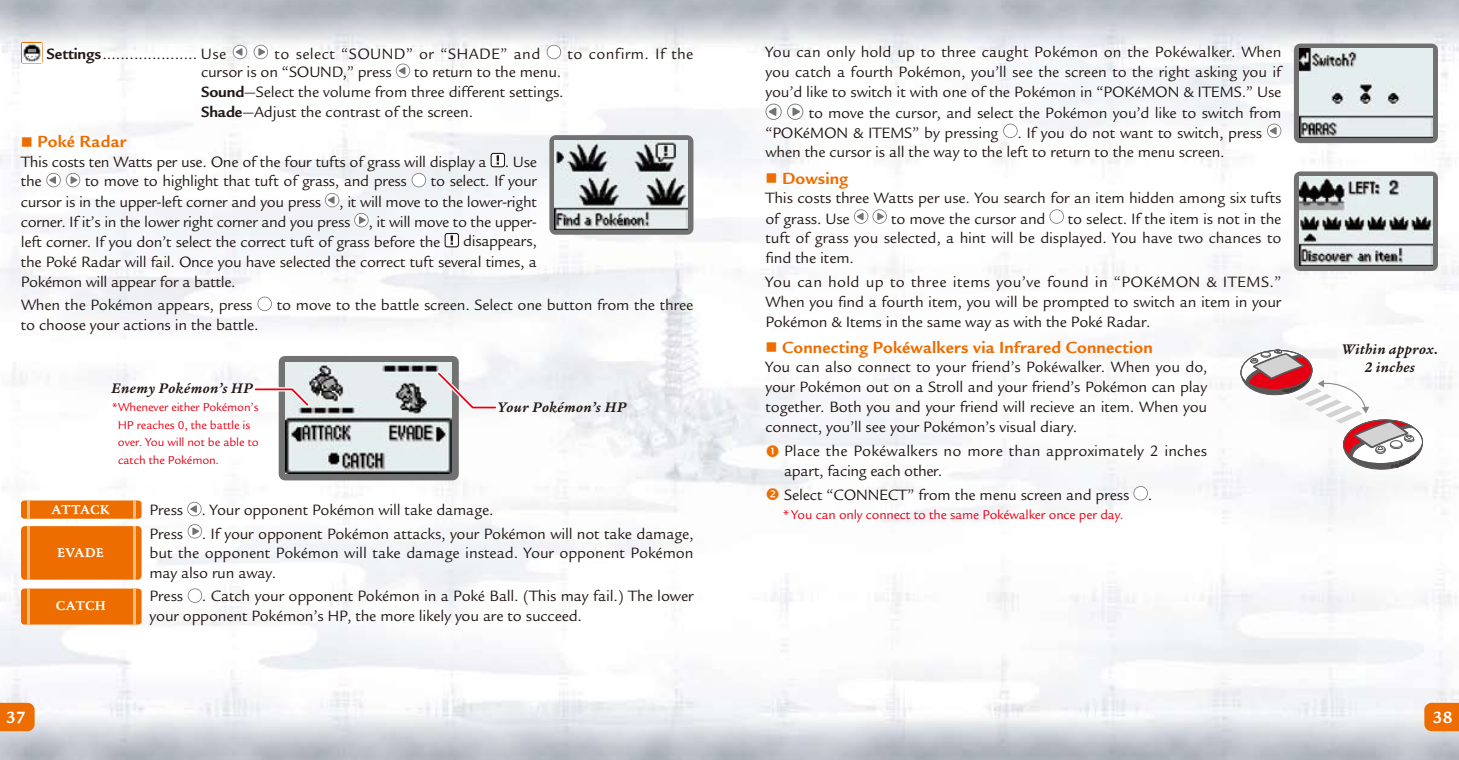
<style>
.page{position:relative;width:1459px;height:760px;background:#fff}
.page>*{position:absolute;margin:0;border:0;box-sizing:border-box;transform-origin:0 0}
.t1{font:700 17.75px "Legacy Sans Std";color:#fff}
.t2{font:700 17.5px "Legacy Sans Std";letter-spacing:.01em;color:#ed6d00}
.t3{font:16.25px/20px "Legacy Sans Std";letter-spacing:-.01em;color:#231916;text-align:justify}
.t4{font:16.25px/20px "Legacy Sans Std";letter-spacing:.01em;color:#231916}
.t5{font:16.25px "Legacy Sans Std";letter-spacing:.02em;color:#231916}
.t6{font:16.25px "Legacy Sans Std";letter-spacing:.025em;color:#231916}
.t7{font:italic 700 15px/17.5px "Legacy Serif Std";letter-spacing:.025em;color:#231916;text-align:center}
.t8{font:13.75px "Legacy Sans Std";letter-spacing:-.01em;color:#e60013}
.t9{font:12.5px/17.5px "Legacy Sans Std";letter-spacing:-.01em;color:#e60013}
.t10{font:700 12.5px "Stempel Schneidler Std";letter-spacing:.01em;color:#fff}
.s1{font-weight:700}
</style>
<div class="page">
<img style="left:0;top:0;width:1458px;height:759px">
<div style="left:279px;top:356px;width:180px;height:124px;background:#727272"></div>
<img style="left:285px;top:362px;width:167px;height:111px">
<svg style="left:549px;top:135px;width:144px;height:99px;background:#747575"></svg>
<img style="left:555px;top:140px;width:133px;height:89px">
<svg style="left:1293px;top:171px;width:144px;height:100px;background:#818181"></svg>
<img style="left:1299px;top:177px;width:133px;height:88px">
<div style="left:1293px;top:44px;width:144px;height:99px;background:#727272;border:12px solid #727272"></div>
<img style="left:1299px;top:49px;width:133px;height:89px">
<svg style="left:1240px;top:348px;width:182px;height:123px"></svg>
<svg style="left:0;top:702px;width:35px;height:28px"></svg>
<svg style="left:1424px;top:702px;width:34px;height:28px"></svg>
<svg style="left:433px;top:367px;width:66px;height:44px"></svg>
<svg style="left:251px;top:385px;width:62px;height:25px"></svg>
<svg style="left:21px;top:42px;width:22px;height:22px"></svg>
<img style="left:22px;top:43px;width:20px;height:20px">
<svg style="left:233px;top:45px;width:14px;height:14px"></svg>
<svg style="left:254px;top:45px;width:14px;height:14px"></svg>
<svg style="left:546px;top:45px;width:15px;height:14px"></svg>
<svg style="left:396px;top:64px;width:14px;height:14px"></svg>
<svg style="left:490px;top:153px;width:15px;height:14px"></svg>
<svg style="left:46px;top:173px;width:34px;height:14px"></svg>
<svg style="left:411px;top:173px;width:15px;height:14px"></svg>
<svg style="left:325px;top:193px;width:14px;height:14px"></svg>
<svg style="left:354px;top:213px;width:14px;height:14px"></svg>
<svg style="left:444px;top:233px;width:15px;height:14px"></svg>
<svg style="left:257px;top:296px;width:15px;height:15px"></svg>
<div style="left:21px;top:500px;width:120px;height:18px;background:#ed6d00;border-radius:3px"></div>
<hr style="left:27px;top:500px;width:3px;height:18px;background:#f7ba81">
<hr style="left:133px;top:500px;width:3px;height:18px;background:#f7ba81">
<svg style="left:187px;top:501px;width:15px;height:15px"></svg>
<div style="left:21px;top:526px;width:120px;height:53px;background:#ed6d00;border-radius:4px"></div>
<hr style="left:27px;top:526px;width:3px;height:53px;background:#f7ba81">
<hr style="left:133px;top:526px;width:3px;height:53px;background:#f7ba81">
<svg style="left:188px;top:524px;width:14px;height:14px"></svg>
<div style="left:21px;top:588px;width:120px;height:36px;background:#ed6d00;border-radius:3px"></div>
<hr style="left:27px;top:588px;width:3px;height:36px;background:#f7ba81">
<hr style="left:133px;top:588px;width:3px;height:36px;background:#f7ba81">
<svg style="left:188px;top:588px;width:14px;height:14px"></svg>
<svg style="left:765px;top:104px;width:16px;height:16px"></svg>
<svg style="left:787px;top:104px;width:16px;height:16px"></svg>
<svg style="left:1003px;top:124px;width:14px;height:14px"></svg>
<svg style="left:1266px;top:124px;width:15px;height:14px"></svg>
<svg style="left:853px;top:209px;width:33px;height:15px"></svg>
<svg style="left:1049px;top:209px;width:14px;height:15px"></svg>
<svg style="left:1133px;top:486px;width:14px;height:14px"></svg>
<svg style="left:766px;top:444px;width:12px;height:12px"></svg>
<svg style="left:766px;top:488px;width:12px;height:12px"></svg>
<p class="t3" style="left:47px;top:44px;width:181px"><span class="s1">Settings</span>..................... Use</p>
<p class="t6" style="left:274px;top:45px;width:96px">to select “Sound</p>
<p class="t3" style="left:406px;top:44px;width:63px">” or “Shade</p>
<p class="t3" style="left:500px;top:44px;width:42px">” and</p>
<p class="t5" style="left:567px;top:45px;width:127px">to confirm. If the</p>
<p class="t3" style="left:201px;top:62px;width:109px">cursor is on “Sound</p>
<p class="t3" style="left:342px;top:62px;width:51px">,” press</p>
<p class="t3" style="left:201px;top:62px;width:364px;text-align:left;text-indent:213px">to return to the menu.<br><span class="s1">Sound</span>—Select the volume from three different settings.<br><span class="s1">Shade</span>—Adjust the contrast of the screen.</p>
<p class="t2" style="left:21px;top:131px;width:107px">■ Poké Radar</p>
<p class="t3" style="left:21px;top:152px;width:517px;line-height:19.2px">This costs ten Watts per use. One of the four tufts of grass will display a . Use the</p>
<p class="t3" style="left:21px;top:171px;width:517px;text-indent:410px">to select. If your cursor is in the upper-left corner and you press , it will move to the lower-right corner. If it’s in the lower right corner and you press , it will move to the upper&shy;left corner. If you don’t select the correct tuft of grass before the</p>
<p class="t3" style="left:85px;top:171px;width:323px">to move to highlight that tuft of grass, and press</p>
<p class="t3" style="left:21px;top:231px;width:517px;text-indent:442px">disappears, the Poké Radar will fail. Once you have selected the correct tuft several times, a Pokémon will appear for a battle.</p>
<p class="t3" style="left:21px;top:295px;width:233px">When the Pokémon appears, press</p>
<p class="t3" style="left:277px;top:295px;width:418px">to move to the battle screen. Select one button from the three</p>
<p class="t3" style="left:21px;top:315px;width:239px">to choose your actions in the battle.</p>
<p class="t7" style="left:112px;top:379px;width:143px">Enemy Pokémon’s HP</p>
<p class="t9" style="left:118px;top:398px;width:142px;text-indent:-6px">*Whenever either Pokémon’s<br>HP reaches 0, the battle is over. You will not be able to catch the Pokémon.</p>
<p class="t7" style="left:497px;top:398px;width:130px">Your Pokémon’s HP</p>
<p class="t10" style="left:52px;top:501px;width:60px">ATTACK</p>
<p class="t3" style="left:149px;top:499px;width:345px">Press . Your opponent Pokémon will take damage.</p>
<p class="t10" style="left:57px;top:544px;width:47px">EVADE</p>
<p class="t3" style="left:149px;top:523px;width:545px">Press . If your opponent Pokémon attacks, your Pokémon will not take damage, but the opponent Pokémon will take damage instead. Your opponent Pokémon may also run away.</p>
<p class="t10" style="left:56px;top:598px;width:41px">CATCH</p>
<p class="t3" style="left:149px;top:586px;width:545px">Press . Catch your opponent Pokémon in a Poké Ball. (This may fail.) The lower your opponent Pokémon’s HP, the more likely you are to succeed.</p>
<p class="t3" style="left:765px;top:42px;width:517px">You can only hold up to three caught Pokémon on the Pokéwalker. When</p>
<p class="t3" style="left:765px;top:62px;width:517px">you catch a fourth Pokémon, you’ll see the screen to the right asking you if</p>
<p class="t3" style="left:765px;top:82px;width:517px">you’d like to switch it with one of the Pokémon in “POKéMON &amp; ITEMS.” Use</p>
<p class="t3" style="left:808px;top:103px;width:474px">to move the cursor, and select the Pokémon you’d like to switch from</p>
<p class="t3" style="left:765px;top:123px;width:498px">“POKéMON &amp; ITEMS” by pressing . If you do not want to switch, press</p>
<p class="t3" style="left:765px;top:142px;width:461px">when the cursor is all the way to the left to return to the menu screen.</p>
<p class="t2" style="left:765px;top:168px;width:84px">■ Dowsing</p>
<p class="t3" style="left:765px;top:187px;width:517px;line-height:21.2px">This costs three Watts per use. You search for an item hidden among six tufts of grass. Use</p>
<p class="t3" style="left:765px;top:209px;width:517px;line-height:19.2px;text-indent:302px">to select. If the item is not in the tuft of grass you selected, a hint will be displayed. You have two chances to find the item.</p>
<p class="t3" style="left:765px;top:271px;width:517px">You can hold up to three items you’ve found in “POKéMON &amp; ITEMS.” When you find a fourth item, you will be prompted to switch an item in your Pokémon &amp; Items in the same way as with the Poké Radar.</p>
<p class="t2" style="left:765px;top:337px;width:389px">■ Connecting Pokéwalkers via Infrared Connection</p>
<p class="t3" style="left:765px;top:357px;width:443px">You can also connect to your friend’s Pokéwalker. When you do, your Pokémon out on a Stroll and your friend’s Pokémon can play together. Both you and your friend will recieve an item. When you connect, you’ll see your Pokémon’s visual diary.</p>
<p class="t4" style="left:784px;top:440px;width:424px">Place the Pokéwalkers no more than approximately 2 inches apart, facing each other.</p>
<p class="t3" style="left:784px;top:484px;width:72px">Select “Connect</p>
<p class="t3" style="left:907px;top:484px;width:246px">” from the menu screen and press .</p>
<p class="t8" style="left:782px;top:507px;width:342px">* You can only connect to the same Pokéwalker once per day.</p>
<p class="t3" style="left:891px;top:209px;width:156px">to move the cursor and</p>
<p class="t7" style="left:1341px;top:340px;width:98px">Within approx.<br>2 inches</p>
<p class="t1" style="left:6px;top:706px;width:21px">37</p>
<p class="t1" style="left:1432px;top:706px;width:22px">38</p>
</div>
